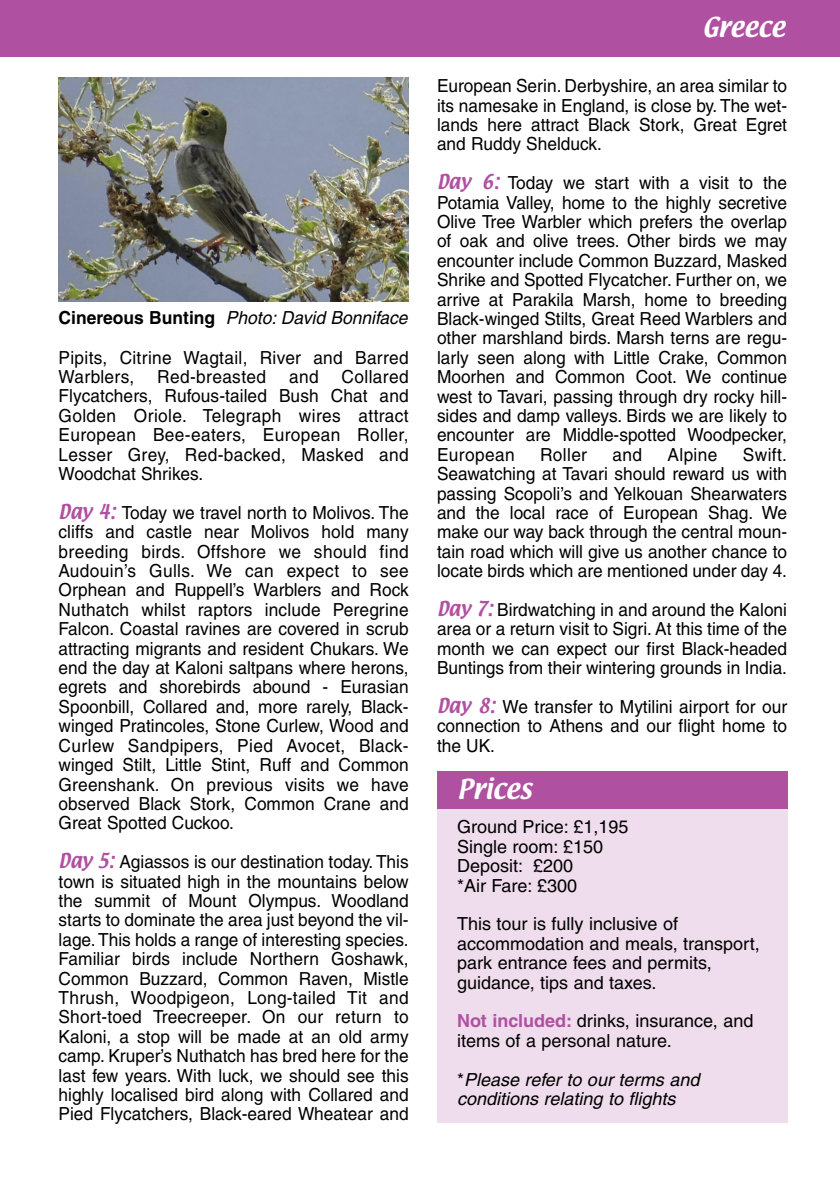
<style>
.page{position:relative;width:840px;height:1190px;background:#fff}
.page>*{position:absolute;margin:0;border:0;box-sizing:border-box;transform-origin:0 0}
.t1{font:24px "Textile";color:#fff}
.t2{font:18px/19.4px "Helvetica";color:#000;text-align:justify;scale:.96 1}
.t3{font:18px/19.4px "Helvetica";color:#000}
.t4{font:italic 18px/19.4px "Helvetica";color:#000}
.t5{font:18px/19.4px "Helvetica";letter-spacing:.02em;color:#000;scale:.96 1}
.s1{font-weight:700;font-style:normal}
.s2{font-family:"Textile";color:#b050a1}
.s3{font-weight:700;color:#b050a1}
.s4{font-style:normal}
</style>
<div class="page">
<div style="left:0;top:0;width:840px;height:57px;background:#b050a1"></div>
<div style="left:437px;top:790px;width:350px;height:332px;background:#efdcec"></div>
<div style="left:437px;top:771px;width:350px;height:37px;background:#b050a1"></div>
<img style="left:59px;top:78px;width:350px;height:223px">
<p class="t4" style="left:59px;top:309px;width:350px"><span class="s1">Cinereous Bunting</span> Photo: David Bonniface</p>
<p class="t5" style="left:59px;top:349px;width:366px">Pipits, Citrine Wagtail, River and Barred<br>Warblers,</p>
<p class="t2" style="left:59px;top:369px;width:366px;text-indent:283px">Collared Flycatchers, Rufous-tailed Bush Chat and Golden Oriole. Telegraph wires attract European Bee-eaters, European Roller, Lesser Grey, Red-backed, Masked and Woodchat Shrikes.</p>
<p class="t2" style="left:59px;top:505px;width:366px"><span class="s2">Day 4:</span> Today we travel north to Molivos. The cliffs and castle near Molivos hold many breeding birds. Offshore we should find Audouin’s Gulls. We can expect to see Orphean and Ruppell’s Warblers and Rock Nuthatch whilst raptors include Peregrine Falcon. Coastal ravines are covered in scrub attracting migrants and resident Chukars. We end the day at Kaloni saltpans where herons, egrets and shorebirds abound - Eurasian Spoonbill, Collared and, more rarely, Black&shy;winged Pratincoles, Stone Curlew, Wood and Curlew Sandpipers, Pied Avocet, Black&shy;winged Stilt, Little Stint, Ruff and Common Greenshank. On previous visits we have observed Black Stork, Common Crane and Great Spotted Cuckoo.</p>
<p class="t2" style="left:59px;top:854px;width:366px"><span class="s2">Day 5:</span> Agiassos is our destination today. This town is situated high in the mountains below the summit of Mount Olympus. Woodland starts to dominate the area just beyond the vil&shy;lage.This holds a range of interesting species.<br>Familiar birds include Northern Goshawk, Common Buzzard, Common Raven, Mistle Thrush, Woodpigeon, Long-tailed Tit and Short-toed Treecreeper. On our return to Kaloni, a stop will be made at an old army camp. Kruper’s Nuthatch has bred here for the last few years. With luck, we should see this highly localised bird along with Collared and Pied Flycatchers, Black-eared Wheatear and</p>
<p class="t5" style="left:157px;top:369px;width:115px">Red-breasted</p>
<p class="t2" style="left:289px;top:369px;width:32px">and</p>
<h1 class="t1" style="left:703px;top:17px;width:84px">Greece</h1>
<p class="t2" style="left:437px;top:78px;width:366px">European Serin. Derbyshire, an area similar to its namesake in England, is close by. The wet&shy;lands here attract Black Stork, Great Egret and Ruddy Shelduck.</p>
<p class="t2" style="left:437px;top:175px;width:366px"><span class="s2">Day 6:</span> Today we start with a visit to the Potamia Valley, home to the highly secretive Olive Tree Warbler which prefers the overlap of oak and olive trees. Other birds we may encounter include Common Buzzard, Masked Shrike and Spotted Flycatcher. Further on, we arrive at Parakila Marsh, home to breeding Black-winged Stilts, Great Reed Warblers and other marshland birds. Marsh terns are regu&shy;larly seen along with Little Crake, Common Moorhen and Common Coot. We continue west to Tavari, passing through dry rocky hill&shy;sides and damp valleys. Birds we are likely to encounter are Middle-spotted Woodpecker, European</p>
<p class="t2" style="left:437px;top:446px;width:366px;text-indent:306px">Swift.<br>Seawatching at Tavari should reward us with passing Scopoli’s and Yelkouan Shearwaters and the local race of European Shag. We make our way back through the central moun&shy;tain road which will give us another chance to locate birds which are mentioned under day 4.</p>
<p class="t2" style="left:437px;top:602px;width:366px"><span class="s2">Day 7:</span> Birdwatching in and around the Kaloni area or a return visit to Sigri. At this time of the month we can expect our first Black-headed Buntings from their wintering grounds in India.</p>
<p class="t2" style="left:437px;top:699px;width:366px"><span class="s2">Day 8:</span> We transfer to Mytilini airport for our connection to Athens and our flight home to the UK.</p>
<p class="t2" style="left:540px;top:446px;width:50px">Roller</p>
<p class="t2" style="left:613px;top:446px;width:32px">and</p>
<p class="t2" style="left:668px;top:446px;width:54px">Alpine</p>
<h1 class="t1" style="left:457px;top:779px;width:76px">Prices</h1>
<p class="t3" style="left:457px;top:819px;width:173px">Ground Price: £1,195<br>Single room: £150<br>Deposit: £200<br>*Air Fare: £300</p>
<p class="t3" style="left:457px;top:916px;width:304px">This tour is fully inclusive of accommodation and meals, transport, park entrance fees and permits, guidance, tips and taxes.</p>
<p class="t3" style="left:457px;top:1013px;width:298px"><span class="s3">Not included:</span> drinks, insurance, and items of a personal nature.</p>
<p class="t4" style="left:457px;top:1071px;width:244px"><span class="s4">*</span>Please refer to our terms and conditions relating to flights</p>
</div>
